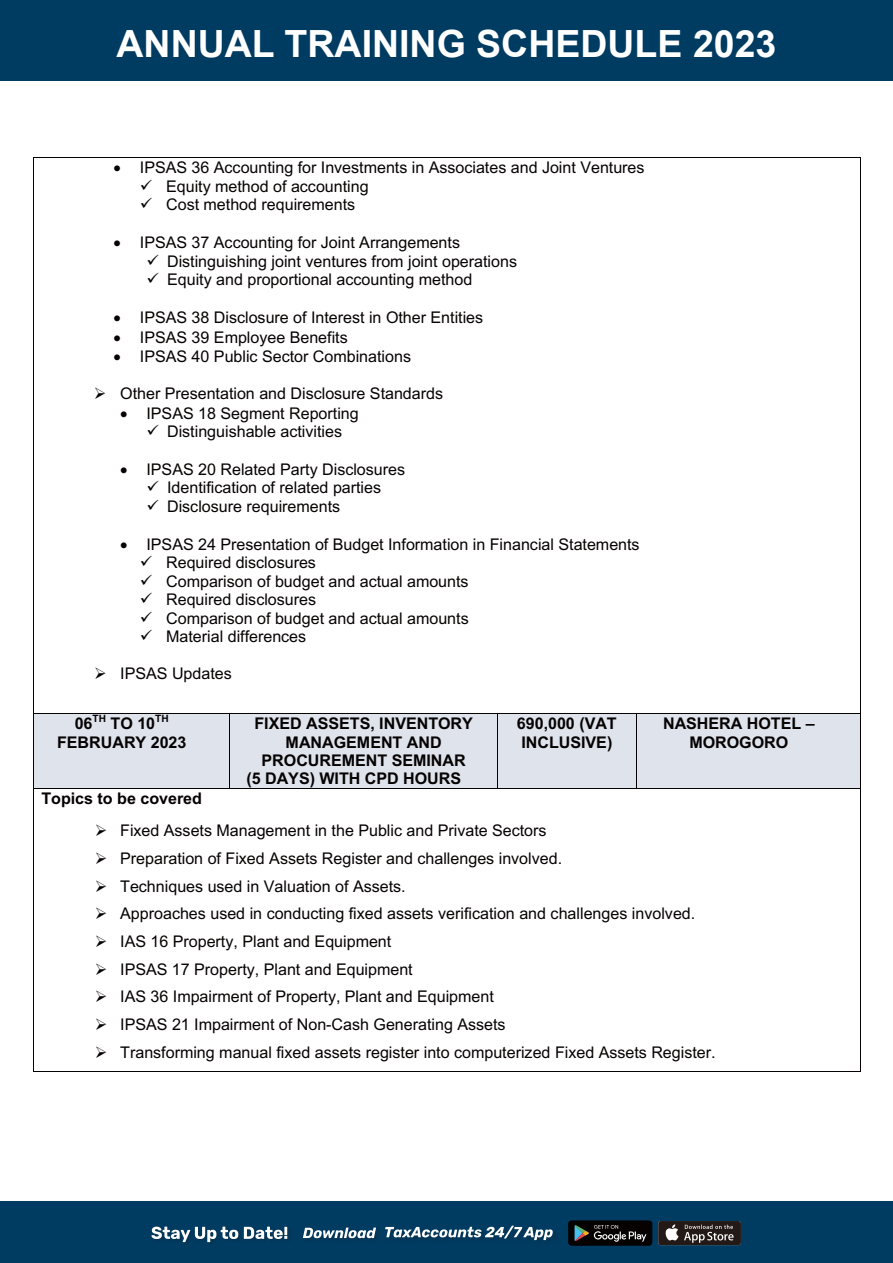
<style>
.page{position:relative;width:893px;height:1263px;background:#fff}
.page>*{position:absolute;margin:0;border:0;box-sizing:border-box;transform-origin:0 0}
.t1{font:700 37.5px "Arial";color:#fff}
.t2{font:16.05px/27.6px "Arial";color:#060202}
.t3{font:700 16.05px/18.6px "Arial";color:#060202;text-align:center}
</style>
<div class="page">
<div style="left:0;top:1201px;width:893px;height:62px;background:#003b62"></div>
<svg style="left:151px;top:1226px;width:136px;height:16px"></svg>
<svg style="left:385px;top:1226px;width:168px;height:14px"></svg>
<div style="left:302px;top:1226px;width:80px;height:18px;background:#02395e"></div>
<svg style="left:303px;top:1227px;width:73px;height:11px"></svg>
<svg style="left:568px;top:1221px;width:84px;height:24px;background:#242323"></svg>
<div style="left:658px;top:1221px;width:83px;height:24px;background:#231916;border-radius:2px"></div>
<svg style="left:665px;top:1224px;width:13px;height:16px"></svg>
<svg style="left:684px;top:1224px;width:50px;height:19px"></svg>
<div style="left:0;top:0;width:893px;height:81px;background:#003b62"></div>
<div style="left:34px;top:713px;width:827px;height:75px;background:#dfe3ec"></div>
<hr style="left:34px;top:157px;width:826px;height:1px;background:#060202">
<hr style="left:33px;top:157px;width:1px;height:556px;background:#060202">
<hr style="left:860px;top:157px;width:1px;height:556px;background:#060202">
<hr style="left:34px;top:713px;width:195px;height:1px;background:#060202">
<hr style="left:230px;top:713px;width:267px;height:1px;background:#060202">
<hr style="left:497px;top:713px;width:139px;height:1px;background:#060202">
<hr style="left:637px;top:713px;width:223px;height:1px;background:#060202">
<hr style="left:33px;top:714px;width:1px;height:74px;background:#060202">
<hr style="left:229px;top:714px;width:1px;height:74px;background:#060202">
<hr style="left:497px;top:714px;width:1px;height:74px;background:#060202">
<hr style="left:636px;top:714px;width:1px;height:74px;background:#060202">
<hr style="left:860px;top:714px;width:1px;height:74px;background:#060202">
<hr style="left:34px;top:788px;width:195px;height:1px;background:#060202">
<hr style="left:230px;top:788px;width:267px;height:1px;background:#060202">
<hr style="left:497px;top:788px;width:139px;height:1px;background:#060202">
<hr style="left:637px;top:788px;width:223px;height:1px;background:#060202">
<hr style="left:33px;top:788px;width:1px;height:283px;background:#060202">
<hr style="left:34px;top:1071px;width:826px;height:1px;background:#060202">
<hr style="left:860px;top:788px;width:1px;height:283px;background:#060202">
<h1 class="t1" style="left:117px;top:19px;width:661px">ANNUAL TRAINING SCHEDULE 2023</h1>
<p class="t2" style="left:166px;top:159px;width:480px;line-height:18.3px;text-indent:-53px">• IPSAS 36 Accounting for Investments in Associates and Joint Ventures<br>Equity method of accounting<br>Cost method requirements</p>
<p class="t2" style="left:167px;top:233px;width:351px;line-height:18.3px;text-indent:-54px">• IPSAS 37 Accounting for Joint Arrangements<br>Distinguishing joint ventures from joint operations<br>Equity and proportional accounting method</p>
<p class="t2" style="left:114px;top:304px;width:371px">• IPSAS 38 Disclosure of Interest in Other Entities</p>
<p class="t2" style="left:114px;top:323px;width:236px">• IPSAS 39 Employee Benefits</p>
<p class="t2" style="left:114px;top:343px;width:299px">• IPSAS 40 Public Sector Combinations</p>
<p class="t2" style="left:120px;top:380px;width:324px">Other Presentation and Disclosure Standards</p>
<p class="t2" style="left:167px;top:404px;width:193px;line-height:18.1px;text-indent:-47px">• IPSAS 18 Segment Reporting<br>Distinguishable activities</p>
<p class="t2" style="left:167px;top:460px;width:239px;line-height:18.3px;text-indent:-47px">• IPSAS 20 Related Party Disclosures<br>Identification of related parties<br>Disclosure requirements</p>
<p class="t2" style="left:166px;top:535px;width:475px;line-height:18.5px;text-indent:-46px">• IPSAS 24 Presentation of Budget Information in Financial Statements Required disclosures<br>Comparison of budget and actual amounts<br>Required disclosures<br>Comparison of budget and actual amounts<br>Material differences</p>
<p class="t2" style="left:120px;top:660px;width:113px">IPSAS Updates</p>
<p class="t3" style="left:57px;top:714px;width:131px">06<sup>TH</sup> TO 10<sup>TH<br></sup>FEBRUARY 2023</p>
<p class="t3" style="left:254px;top:714px;width:220px">FIXED ASSETS, INVENTORY</p>
<p class="t3" style="left:517px;top:714px;width:101px;text-align:left">690,000 (VAT<br>INCLUSIVE)</p>
<p class="t3" style="left:663px;top:714px;width:153px">NASHERA HOTEL –<br>MOROGORO</p>
<p class="t3" style="left:286px;top:733px;width:158px">MANAGEMENT AND</p>
<p class="t3" style="left:262px;top:751px;width:206px">PROCUREMENT SEMINAR</p>
<p class="t3" style="left:246px;top:769px;width:216px">(5 DAYS) WITH CPD HOURS</p>
<p class="t3" style="left:41px;top:789px;width:162px">Topics to be covered</p>
<p class="t2" style="left:120px;top:817px;width:597px">Fixed Assets Management in the Public and Private Sectors<br>Preparation of Fixed Assets Register and challenges involved.<br>Techniques used in Valuation of Assets.<br>Approaches used in conducting fixed assets verification and challenges involved.<br>IAS 16 Property, Plant and Equipment<br>IPSAS 17 Property, Plant and Equipment<br>IAS 36 Impairment of Property, Plant and Equipment<br>IPSAS 21 Impairment of Non-Cash Generating Assets<br>Transforming manual fixed assets register into computerized Fixed Assets Register.</p>
</div>
